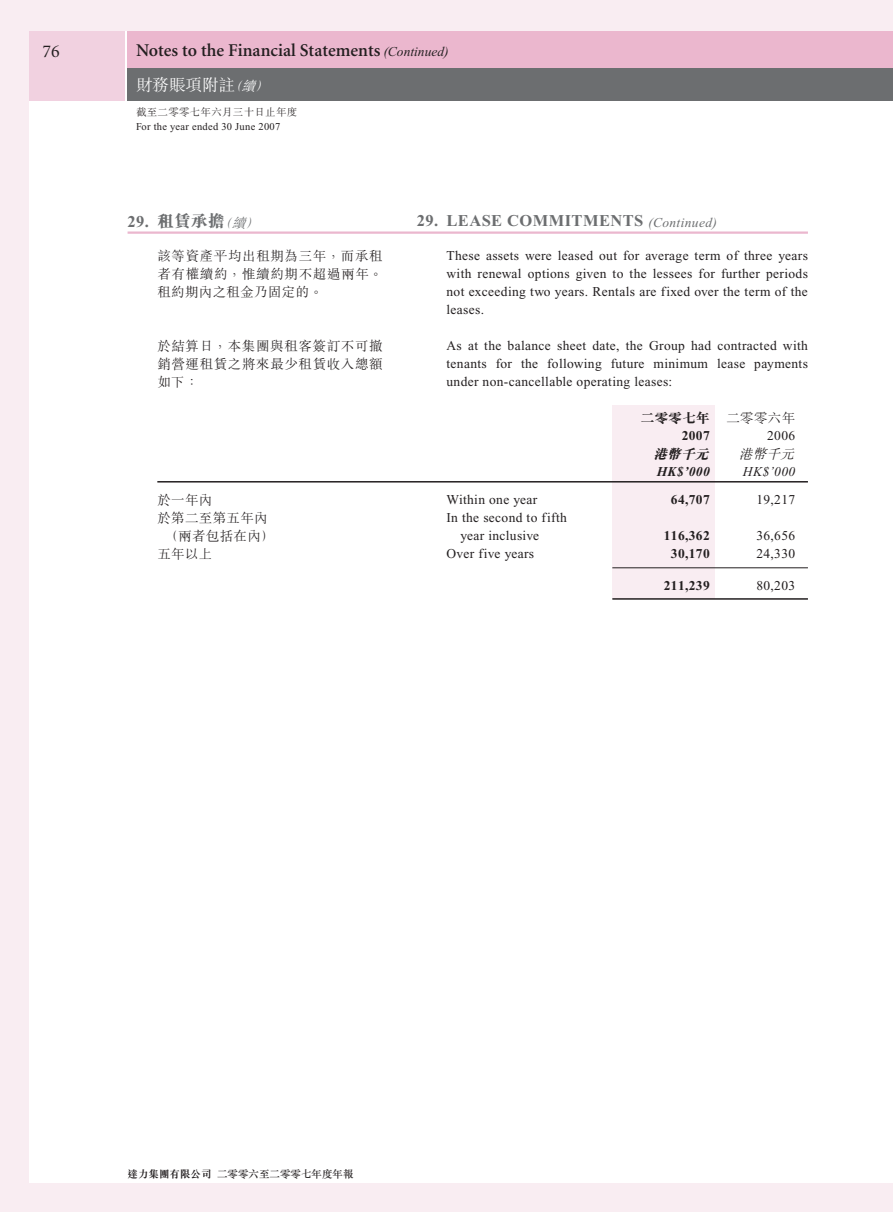
<style>
.page{position:relative;width:893px;height:1212px;background:#fff}
.page>*{position:absolute;margin:0;border:0;box-sizing:border-box;transform-origin:0 0}
.t1{font:600 18px "Minion";color:#231f20}
.t2{font:18px "Minion";color:#231f20}
.t3{font:700 16.5px "Times New Roman";letter-spacing:.025em;color:#6c6e70}
.t4{font:16.5px "M Sung HK Xbold B5 pc H";color:#6c6e70}
.t5{font:16.5px "M Sung HK Light B5 pc H";color:#fff}
.t6{font:13.5px/18px "Times New Roman";letter-spacing:.025em;color:#231f20;text-align:justify}
.t7{font:13.5px/18px "M Sung HK Light B5 pc H";letter-spacing:.045em;color:#231f20;text-align:justify}
.t8{font:700 13.5px "Times New Roman";letter-spacing:.025em;color:#231f20}
.t9{font:13.5px/17.2px "M Sung HK Xbold B5 pc H";letter-spacing:.025em;color:#231f20}
.t10{font:13.5px "M Sung HK Light B5 pc H";letter-spacing:.025em;color:#231f20}
.t11{font:italic 700 13.5px "Times New Roman";color:#231f20}
.t12{font:italic 13.5px "Times New Roman";color:#231f20}
.t13{font:italic 13.5px "M Sung HK Xbold B5 pc H";color:#231f20}
.t14{font:italic 13.5px "M Sung HK Light B5 pc H";color:#231f20}
.t15{font:10.5px/14.4px "Times New Roman";letter-spacing:.025em;color:#231f20}
.t16{font:10.5px "M Sung HK Medium B5 pc H";color:#231f20}
.s1{font-family:"Times New Roman";font-weight:400;font-style:italic;font-size:13.5px}
.s2{font-style:italic;font-size:13.5px}
.s3{font-family:"M Sung HK Light B5 pc H"}
.s4{font-family:"Times New Roman";font-weight:700}
.s5{font-family:"M Sung HK Light B5 pc H";font-style:italic;font-size:13.5px}
.s6{font-weight:400;font-style:italic;font-size:13.5px}
.s7{font-family:"M Sung HK Bold B5 pc H"}
</style>
<div class="page">
<div style="left:0;top:30px;width:125px;height:71px;background:#f1d1e0"></div>
<div style="left:0;top:1183px;width:893px;height:29px;background:#f9edf2"></div>
<div style="left:0;top:0;width:29px;height:1212px;background:#f9edf2"></div>
<div style="left:128px;top:30px;width:765px;height:38px;background:#ebb7ce"></div>
<div style="left:128px;top:68px;width:765px;height:33px;background:#6c6e70"></div>
<div style="left:0;top:0;width:893px;height:30px;background:#f9edf2"></div>
<div style="left:612px;top:406px;width:102px;height:193px;background:#f9edf2"></div>
<hr style="left:128px;top:231px;width:680px;height:3px;background:#ebb7ce">
<hr style="left:157px;top:481px;width:651px;height:1px;background:#231f20">
<hr style="left:612px;top:567px;width:196px;height:1px;background:#231f20">
<hr style="left:612px;top:598px;width:196px;height:2px;background:#231f20">
<p class="t2" style="left:43px;top:44px;width:19px">76</p>
<p class="t1" style="left:136px;top:43px;width:314px">Notes to the Financial Statements <span class="s1">(Continued)</span></p>
<p class="t5" style="left:136px;top:79px;width:138px">財務賬項附註<span class="s2">（續）</span></p>
<p class="t15" style="left:136px;top:106px;width:163px"><span class="s3">截至二零零七年六月三十日止年度<br></span>For the year ended 30 June 2007</p>
<p class="t4" style="left:128px;top:215px;width:137px"><span class="s4">29.</span> 租賃承擔<span class="s5">（續）</span></p>
<p class="t7" style="left:157px;top:248px;width:227px">該等資產平均出租期為三年，而承租者有權續約，惟續約期不超過兩年。租約期內之租金乃固定的。</p>
<p class="t7" style="left:157px;top:338px;width:227px">於結算日，本集團與租客簽訂不可撤銷營運租賃之將來最少租賃收入總額如下：</p>
<p class="t3" style="left:417px;top:215px;width:302px">29. LEASE COMMITMENTS <span class="s6">(Continued)</span></p>
<p class="t6" style="left:446px;top:248px;width:363px">These assets were leased out for average term of three years with renewal options given to the lessees for further periods not exceeding two years. Rentals are fixed over the term of the leases.</p>
<p class="t6" style="left:446px;top:338px;width:363px">As at the balance sheet date, the Group had contracted with tenants for the following future minimum lease payments under non-cancellable operating leases:</p>
<p class="t9" style="left:682px;top:411px;width:115px;text-indent:-41px">二零零七年 <span class="s3">二零零六年<br></span><span class="s4">2007</span></p>
<p class="t6" style="left:767px;top:428px;width:30px">2006</p>
<p class="t13" style="left:653px;top:448px;width:60px">港幣千元</p>
<p class="t14" style="left:739px;top:448px;width:60px">港幣千元</p>
<p class="t11" style="left:657px;top:467px;width:55px">HK$’000</p>
<p class="t12" style="left:743px;top:466px;width:54px">HK$’000</p>
<p class="t7" style="left:157px;top:493px;width:57px">於一年內</p>
<p class="t6" style="left:446px;top:492px;width:92px">Within one year</p>
<p class="t8" style="left:671px;top:495px;width:40px">64,707</p>
<p class="t6" style="left:756px;top:492px;width:40px">19,217</p>
<p class="t10" style="left:157px;top:513px;width:112px">於第二至第五年內</p>
<p class="t6" style="left:446px;top:510px;width:122px">In the second to fifth</p>
<p class="t7" style="left:164px;top:529px;width:112px">（兩者包括在內）</p>
<p class="t6" style="left:460px;top:528px;width:80px">year inclusive</p>
<p class="t8" style="left:664px;top:531px;width:47px">116,362</p>
<p class="t6" style="left:756px;top:528px;width:40px">36,656</p>
<p class="t7" style="left:157px;top:547px;width:57px">五年以上</p>
<p class="t6" style="left:446px;top:546px;width:89px">Over five years</p>
<p class="t8" style="left:671px;top:549px;width:40px">30,170</p>
<p class="t6" style="left:756px;top:546px;width:40px">24,330</p>
<p class="t8" style="left:664px;top:581px;width:47px">211,239</p>
<p class="t6" style="left:756px;top:578px;width:40px">80,203</p>
<p class="t16" style="left:128px;top:1170px;width:227px"><span class="s7">達力集團有限公司</span> 二零零六至二零零七年度年報</p>
</div>
